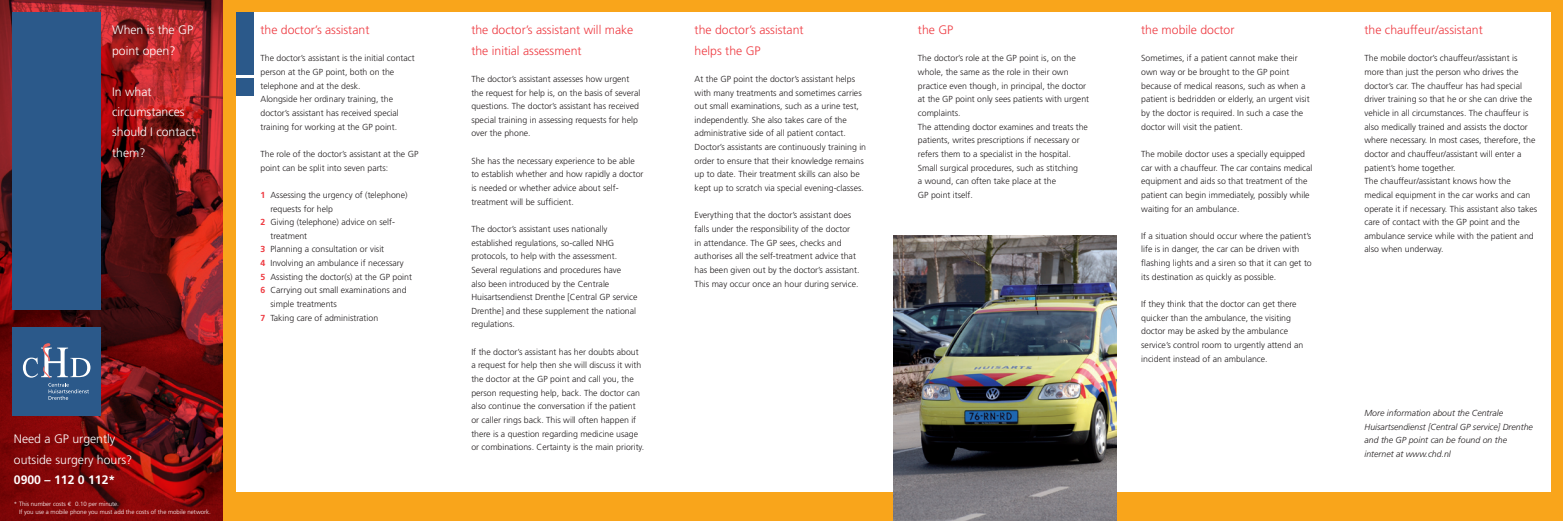
<style>
.page{position:relative;width:1563px;height:521px;background:#fff}
.page>*{position:absolute;margin:0;border:0;box-sizing:border-box;transform-origin:0 0}
.kop{font:300 12.25px/20.5px "Frutiger";color:#ee3a41}
.kop-2{font:300 12.25px/20.5px "Frutiger";color:#fff}
.kop-3{font:700 12.25px "Frutiger";color:#fff}
.tekst{font:300 8.75px/13.7px "Frutiger";color:#231f20}
.tekst-2{font:italic 300 8.75px/13.7px "Frutiger";color:#231f20}
.Standaard{font:300 6.12px/7.4px "Frutiger";color:#fff}
.s1{font-family:"Euro Mono";font-weight:400}
.s2{font-weight:700;color:#ee3a41}
</style>
<div class="page">
<img style="left:0;top:0;width:223px;height:521px">
<div style="left:223px;top:0;width:1340px;height:521px;background:#f9a51b"></div>
<div style="left:236px;top:12px;width:1314px;height:480px;background:#fff"></div>
<img style="left:893px;top:236px;width:223px;height:285px">
<div style="left:236px;top:78px;width:17px;height:18px;background:#2b598a"></div>
<div style="left:236px;top:12px;width:17px;height:63px;background:#2b598a"></div>
<div style="left:12px;top:327px;width:89px;height:89px;background:#2b598a"></div>
<svg style="left:23px;top:343px;width:67px;height:57px"></svg>
<div style="left:12px;top:12px;width:89px;height:298px;background:#2b598a"></div>
<p class="kop-2" style="left:112px;top:20px;width:82px">When is the GP point open?</p>
<p class="kop-2" style="left:112px;top:81px;width:85px">In what circumstances should I contact them?</p>
<p class="kop-2" style="left:14px;top:429px;width:103px">Need a GP urgently</p>
<p class="kop-2" style="left:14px;top:450px;width:120px">outside surgery hours?</p>
<p class="kop-3" style="left:14px;top:473px;width:103px">0900 – 112 0 112*</p>
<p class="Standaard" style="left:19px;top:501px;width:193px;text-indent:-5px">* This number costs <span class="s1">€</span> 0.10 per minute.<br>If you use a mobile phone you must add the costs of the mobile network.</p>
<p class="kop" style="left:260px;top:20px;width:110px">the doctor’s assistant</p>
<p class="tekst" style="left:260px;top:52px;width:156px">The doctor’s assistant is the initial contact person at the GP point, both on the telephone and at the desk.<br>Alongside her ordinary training, the doctor’s assistant has received special training for working at the GP point.</p>
<p class="tekst" style="left:260px;top:147px;width:159px">The role of the doctor’s assistant at the GP point can be split into seven parts:</p>
<p class="tekst" style="left:270px;top:188px;width:139px;text-indent:-10px"><span class="s2">1</span> Assessing the urgency of (telephone) requests for help</p>
<p class="tekst" style="left:270px;top:215px;width:126px;text-indent:-10px"><span class="s2">2</span> Giving (telephone) advice on self&shy;treatment</p>
<p class="tekst" style="left:260px;top:243px;width:125px"><span class="s2">3</span> Planning a consultation or visit</p>
<p class="tekst" style="left:260px;top:256px;width:145px"><span class="s2">4</span> Involving an ambulance if necessary</p>
<p class="tekst" style="left:260px;top:270px;width:153px"><span class="s2">5</span> Assisting the doctor(s) at the GP point</p>
<p class="tekst" style="left:270px;top:284px;width:138px;text-indent:-10px"><span class="s2">6</span> Carrying out small examinations and simple treatments</p>
<p class="tekst" style="left:260px;top:311px;width:119px"><span class="s2">7</span> Taking care of administration</p>
<p class="kop" style="left:471px;top:20px;width:163px">the doctor’s assistant will make the initial assessment</p>
<p class="tekst" style="left:471px;top:72px;width:171px">The doctor’s assistant assesses how urgent the request for help is, on the basis of several questions. The doctor’s assistant has received special training in assessing requests for help over the phone.</p>
<p class="tekst" style="left:471px;top:154px;width:174px">She has the necessary experience to be able to establish whether and how rapidly a doctor is needed or whether advice about self&shy;treatment will be sufficient.</p>
<p class="tekst" style="left:471px;top:222px;width:168px">The doctor’s assistant uses nationally established regulations, so-called NHG protocols, to help with the assessment.<br>Several regulations and procedures have also been introduced by the Centrale Huisartsendienst Drenthe [Central GP service Drenthe] and these supplement the national regulations.</p>
<p class="tekst" style="left:471px;top:345px;width:174px">If the doctor’s assistant has her doubts about a request for help then she will discuss it with the doctor at the GP point and call you, the person requesting help, back. The doctor can also continue the conversation if the patient or caller rings back. This will often happen if there is a question regarding medicine usage or combinations. Certainty is the main priority.</p>
<p class="kop" style="left:694px;top:20px;width:110px">the doctor’s assistant</p>
<p class="kop" style="left:694px;top:40px;width:68px">helps the GP</p>
<p class="tekst" style="left:694px;top:72px;width:173px">At the GP point the doctor’s assistant helps with many treatments and sometimes carries out small examinations, such as a urine test, independently. She also takes care of the administrative side of all patient contact.<br>Doctor’s assistants are continuously training in order to ensure that their knowledge remains up to date. Their treatment skills can also be kept up to scratch via special evening-classes.</p>
<p class="tekst" style="left:694px;top:209px;width:166px">Everything that the doctor’s assistant does falls under the responsibility of the doctor<br>in attendance. The GP sees, checks and authorises all the self-treatment advice that has been given out by the doctor’s assistant.<br>This may occur once an hour during service.</p>
<p class="kop" style="left:918px;top:20px;width:37px">the GP</p>
<p class="tekst" style="left:918px;top:52px;width:173px">The doctor’s role at the GP point is, on the whole, the same as the role in their own practice even though, in principal, the doctor at the GP point only sees patients with urgent complaints.</p>
<p class="tekst" style="left:918px;top:120px;width:172px">The attending doctor examines and treats the patients, writes prescriptions if necessary or refers them to a specialist in the hospital.</p>
<p class="tekst" style="left:918px;top:161px;width:162px">Small surgical procedures, such as stitching</p>
<p class="tekst" style="left:918px;top:174px;width:140px">a wound, can often take place at the</p>
<p class="tekst" style="left:918px;top:188px;width:56px">GP point itself.</p>
<p class="kop" style="left:1141px;top:20px;width:95px">the mobile doctor</p>
<p class="tekst" style="left:1141px;top:52px;width:170px">Sometimes, if a patient cannot make their own way or be brought to the GP point because of medical reasons, such as when a patient is bedridden or elderly, an urgent visit by the doctor is required. In such a case the doctor will visit the patient.</p>
<p class="tekst" style="left:1141px;top:147px;width:173px">The mobile doctor uses a specially equipped car with a chauffeur. The car contains medical equipment and aids so that treatment of the patient can begin immediately, possibly while waiting for an ambulance.</p>
<p class="tekst" style="left:1141px;top:229px;width:172px">If a situation should occur where the patient’s life is in danger, the car can be driven with flashing lights and a siren so that it can get to its destination as quickly as possible.</p>
<p class="tekst" style="left:1141px;top:297px;width:164px">If they think that the doctor can get there quicker than the ambulance, the visiting doctor may be asked by the ambulance service’s control room to urgently attend an incident instead of an ambulance.</p>
<p class="kop" style="left:1364px;top:20px;width:120px">the chauffeur/assistant</p>
<p class="tekst" style="left:1364px;top:52px;width:172px">The mobile doctor’s chauffeur/assistant is more than just the person who drives the doctor’s car. The chauffeur has had special driver training so that he or she can drive the vehicle in all circumstances. The chauffeur is also medically trained and assists the doctor where necessary. In most cases, therefore, the doctor and chauffeur/assistant will enter a patient’s home together.</p>
<p class="tekst" style="left:1364px;top:174px;width:174px">The chauffeur/assistant knows how the medical equipment in the car works and can operate it if necessary. This assistant also takes care of contact with the GP point and the ambulance service while with the patient and also when underway.</p>
<p class="tekst-2" style="left:1364px;top:406px;width:170px">More information about the Centrale Huisartsendienst [Central GP service] Drenthe and the GP point can be found on the internet at www.chd.nl</p>
</div>
